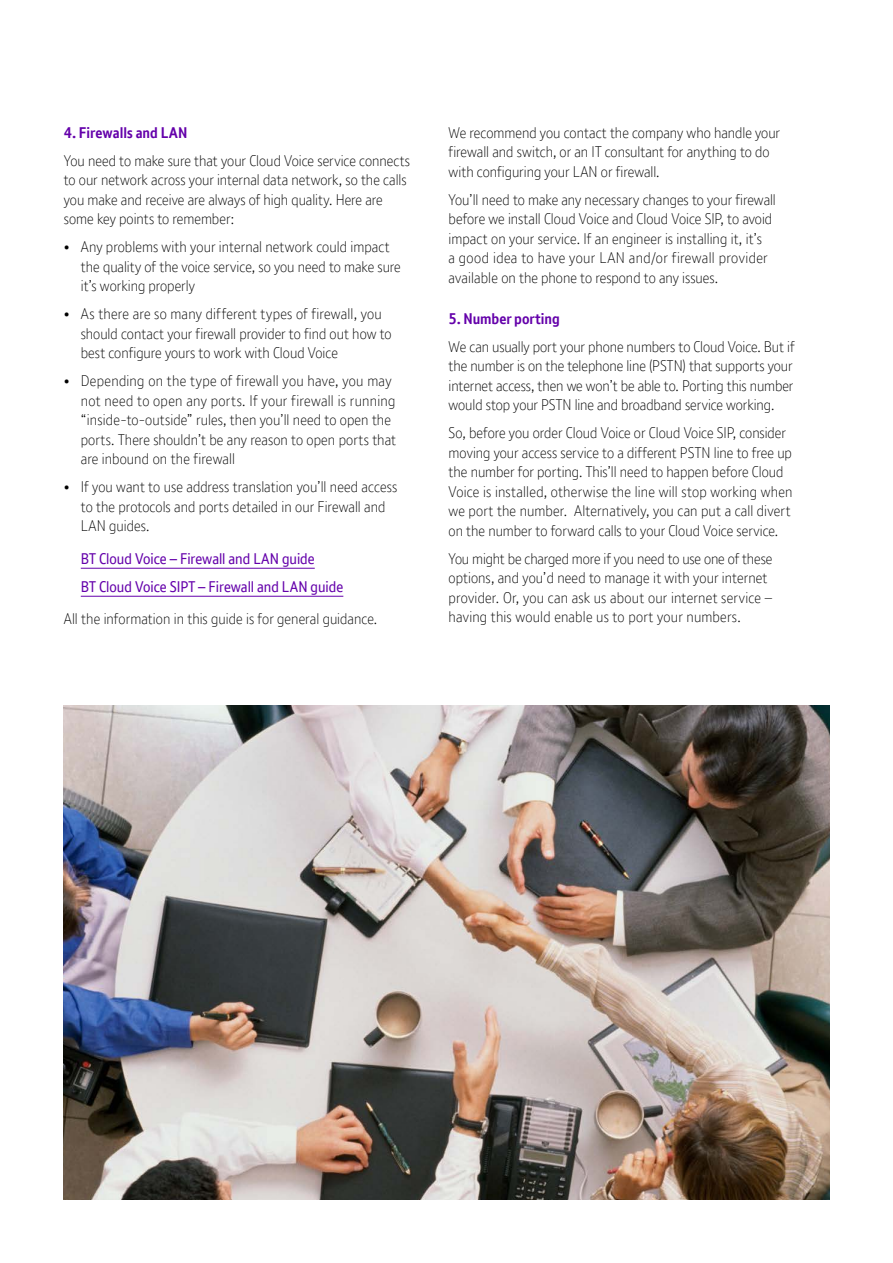
<style>
.page{position:relative;width:893px;height:1263px;background:#fff}
.page>*{position:absolute;margin:0;border:0;box-sizing:border-box;transform-origin:0 0}
.t1{font:300 15px/19.5px "BT Font";color:#000}
.t2{font:15px/28px "BT Font";color:#6400aa}
.t3{font:700 15px "BT Font";color:#6400aa}
</style>
<div class="page">
<hr style="left:81px;top:568px;width:234px;height:1px;background:#6400aa">
<hr style="left:81px;top:596px;width:262px;height:1px;background:#6400aa">
<img style="left:64px;top:706px;width:765px;height:493px">
<p class="t3" style="left:64px;top:123px;width:125px">4. Firewalls and LAN</p>
<p class="t1" style="left:64px;top:151px;width:348px">You need to make sure that your Cloud Voice service connects to our network across your internal data network, so the calls you make and receive are always of high quality. Here are some key points to remember:</p>
<p class="t1" style="left:81px;top:237px;width:322px;text-indent:-17px">• Any problems with your internal network could impact the quality of the voice service, so you need to make sure it’s working properly</p>
<p class="t1" style="left:81px;top:304px;width:312px;text-indent:-17px">• As there are so many different types of firewall, you should contact your firewall provider to find out how to best configure yours to work with Cloud Voice</p>
<p class="t1" style="left:81px;top:371px;width:317px;text-indent:-17px">• Depending on the type of firewall you have, you may not need to open any ports. If your firewall is running “inside-to-outside” rules, then you’ll need to open the ports. There shouldn’t be any reason to open ports that are inbound on the firewall</p>
<p class="t1" style="left:81px;top:477px;width:318px;text-indent:-17px">• If you want to use address translation you’ll need access to the protocols and ports detailed in our Firewall and<br>LAN guides.</p>
<p class="t2" style="left:81px;top:544px;width:264px">BT Cloud Voice – Firewall and LAN guide<br>BT Cloud Voice SIPT – Firewall and LAN guide</p>
<p class="t1" style="left:64px;top:609px;width:315px">All the information in this guide is for general guidance.</p>
<p class="t1" style="left:449px;top:123px;width:333px">We recommend you contact the company who handle your firewall and switch, or an IT consultant for anything to do with configuring your LAN or firewall.</p>
<p class="t1" style="left:449px;top:190px;width:329px">You’ll need to make any necessary changes to your firewall before we install Cloud Voice and Cloud Voice SIP, to avoid impact on your service. If an engineer is installing it, it’s<br>a good idea to have your LAN and/or firewall provider available on the phone to respond to any issues.</p>
<p class="t3" style="left:449px;top:308px;width:113px">5. Number porting</p>
<p class="t1" style="left:449px;top:336px;width:348px">We can usually port your phone numbers to Cloud Voice. But if the number is on the telephone line (PSTN) that supports your internet access, then we won’t be able to. Porting this number would stop your PSTN line and broadband service working.</p>
<p class="t1" style="left:449px;top:423px;width:345px">So, before you order Cloud Voice or Cloud Voice SIP, consider moving your access service to a different PSTN line to free up the number for porting. This’ll need to happen before Cloud Voice is installed, otherwise the line will stop working when we port the number. Alternatively, you can put a call divert on the number to forward calls to your Cloud Voice service.</p>
<p class="t1" style="left:449px;top:548px;width:325px">You might be charged more if you need to use one of these options, and you’d need to manage it with your internet provider. Or, you can ask us about our internet service – having this would enable us to port your numbers.</p>
</div>
